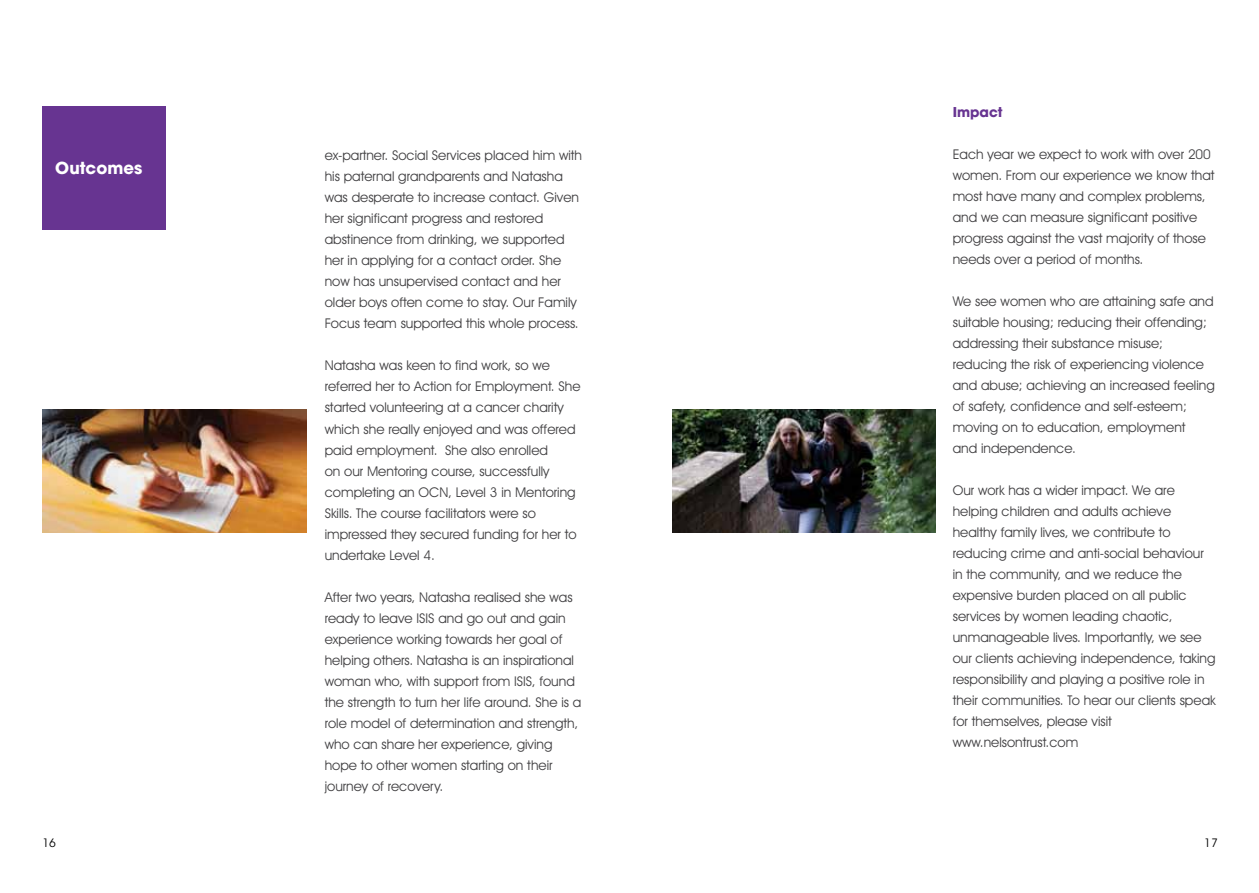
<style>
.page{position:relative;width:1259px;height:893px;background:#fff}
.page>*{position:absolute;margin:0;border:0;box-sizing:border-box;transform-origin:0 0}
.t1{font:700 16.5px "Avant Garde";color:#fff}
.t2{font:13.5px/21px "Avant Garde IT Cby BT";color:#414042}
.t3{font:700 13.5px "Avant Garde";color:#673491}
.t4{font:12px "Avant Garde IT Cby BT";color:#000}
</style>
<div class="page">
<div style="left:43px;top:106px;width:123px;height:124px;background:#673491"></div>
<img style="left:672px;top:409px;width:263px;height:124px">
<img style="left:43px;top:409px;width:263px;height:124px">
<p class="t1" style="left:55px;top:158px;width:88px">Outcomes</p>
<p class="t2" style="left:325px;top:145px;width:259px">ex-partner. Social Services placed him with his paternal grandparents and Natasha was desperate to increase contact. Given her significant progress and restored abstinence from drinking, we supported her in applying for a contact order. She now has unsupervised contact and her older boys often come to stay. Our Family Focus team supported this whole process.</p>
<p class="t2" style="left:325px;top:355px;width:257px">Natasha was keen to find work, so we referred her to Action for Employment. She started volunteering at a cancer charity which she really enjoyed and was offered paid employment. She also enrolled<br>on our Mentoring course, successfully completing an OCN, Level 3 in Mentoring Skills. The course facilitators were so impressed they secured funding for her to undertake Level 4.</p>
<p class="t2" style="left:325px;top:586px;width:258px">After two years, Natasha realised she was ready to leave ISIS and go out and gain experience working towards her goal of helping others. Natasha is an inspirational woman who, with support from ISIS, found the strength to turn her life around. She is a role model of determination and strength, who can share her experience, giving hope to other women starting on their journey of recovery.</p>
<p class="t3" style="left:952px;top:103px;width:51px">Impact</p>
<p class="t2" style="left:952px;top:144px;width:263px">Each year we expect to work with over 200 women. From our experience we know that most have many and complex problems, and we can measure significant positive progress against the vast majority of those needs over a period of months.</p>
<p class="t2" style="left:952px;top:291px;width:263px">We see women who are attaining safe and suitable housing; reducing their offending; addressing their substance misuse; reducing the risk of experiencing violence and abuse; achieving an increased feeling of safety, confidence and self-esteem; moving on to education, employment<br>and independence.</p>
<p class="t2" style="left:952px;top:480px;width:264px">Our work has a wider impact. We are helping children and adults achieve healthy family lives, we contribute to reducing crime and anti-social behaviour in the community, and we reduce the expensive burden placed on all public services by women leading chaotic, unmanageable lives. Importantly, we see our clients achieving independence, taking responsibility and playing a positive role in their communities. To hear our clients speak for themselves, please visit www.nelsontrust.com</p>
<p class="t4" style="left:43px;top:835px;width:15px">16</p>
<p class="t4" style="left:1204px;top:835px;width:15px">17</p>
</div>
